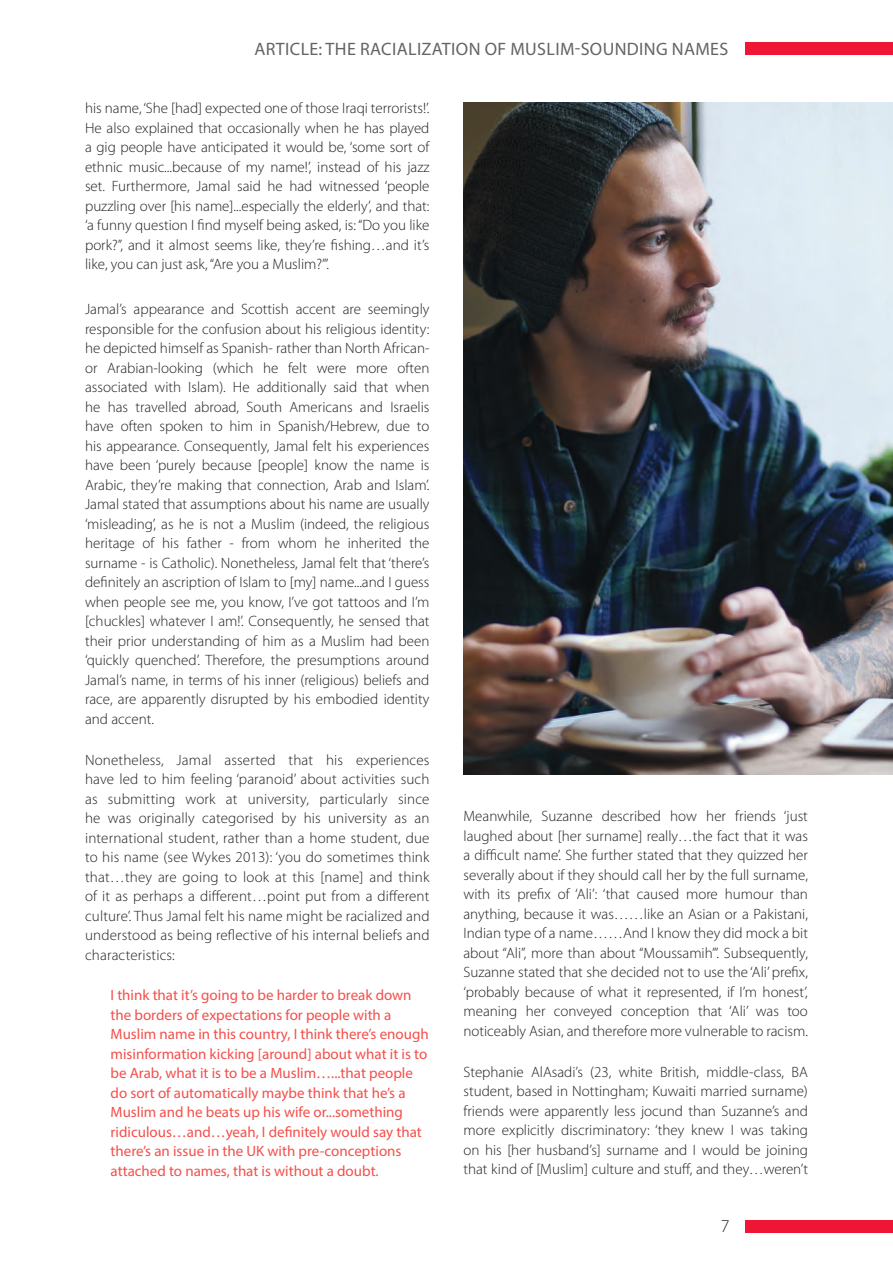
<style>
.page{position:relative;width:893px;height:1263px;background:#fff}
.page>*{position:absolute;margin:0;border:0;box-sizing:border-box;transform-origin:0 0}
.t1{font:18px "Myriad Pro";letter-spacing:.02em;color:#656365}
.t2{font:300 18px "Myriad Pro";color:#241f1f}
.t3{font:300 15px/19.5px "Myriad Pro";color:#241f1f;text-align:justify}
.t4{font:15px/19.5px "Myriad Pro";color:#f44f4b}
</style>
<div class="page">
<div style="left:746px;top:1220px;width:147px;height:13px;background:#ef1635"></div>
<div style="left:746px;top:43px;width:147px;height:12px;background:#ef1635"></div>
<img style="left:463px;top:102px;width:430px;height:673px">
<p class="t1" style="left:254px;top:38px;width:475px">ARTICLE: THE RACIALIZATION OF MUSLIM-SOUNDING NAMES</p>
<p class="t3" style="left:85px;top:99px;width:346px">his name, ‘She [had] expected one of those Iraqi terrorists!’.<br>He also explained that occasionally when he has played a gig people have anticipated it would be, ‘some sort of ethnic music...because of my name!’, instead of his jazz set. Furthermore, Jamal said he had witnessed ‘people puzzling over [his name]...especially the elderly’, and that: ‘a funny question I find myself being asked, is: “Do you like pork?”, and it almost seems like, they’re fishing…and it’s like, you can just ask, “Are you a Muslim?”’.</p>
<p class="t3" style="left:85px;top:300px;width:346px">Jamal’s appearance and Scottish accent are seemingly responsible for the confusion about his religious identity: he depicted himself as Spanish- rather than North African&shy;or Arabian-looking (which he felt were more often associated with Islam). He additionally said that when he has travelled abroad, South Americans and Israelis have often spoken to him in Spanish/Hebrew, due to his appearance. Consequently, Jamal felt his experiences have been ‘purely because [people] know the name is Arabic, they’re making that connection, Arab and Islam’.<br>Jamal stated that assumptions about his name are usually ‘misleading’, as he is not a Muslim (indeed, the religious heritage of his father - from whom he inherited the surname - is Catholic). Nonetheless, Jamal felt that ‘there’s definitely an ascription of Islam to [my] name...and I guess when people see me, you know, I’ve got tattoos and I’m [chuckles] whatever I am!’. Consequently, he sensed that their prior understanding of him as a Muslim had been ‘quickly quenched’. Therefore, the presumptions around Jamal’s name, in terms of his inner (religious) beliefs and race, are apparently disrupted by his embodied identity and accent.</p>
<p class="t3" style="left:85px;top:750px;width:346px">Nonetheless, Jamal asserted that his experiences have led to him feeling ‘paranoid’ about activities such as submitting work at university, particularly since he was originally categorised by his university as an international student, rather than a home student, due to his name (see Wykes 2013): ‘you do sometimes think that…they are going to look at this [name] and think of it as perhaps a different…point put from a different culture’. Thus Jamal felt his name might be racialized and understood as being reflective of his internal beliefs and characteristics:</p>
<p class="t4" style="left:111px;top:985px;width:320px">I think that it’s going to be harder to break down the borders of expectations for people with a Muslim name in this country, I think there’s enough misinformation kicking [around] about what it is to be Arab, what it is to be a Muslim…...that people do sort of automatically maybe think that he’s a Muslim and he beats up his wife or...something ridiculous…and…yeah, I definitely would say that there’s an issue in the UK with pre-conceptions attached to names, that is without a doubt.</p>
<p class="t3" style="left:463px;top:807px;width:346px">Meanwhile, Suzanne described how her friends ‘just laughed about [her surname] really…the fact that it was a difficult name’. She further stated that they quizzed her severally about if they should call her by the full surname, with its prefix of ‘Ali’: ‘that caused more humour than anything, because it was……like an Asian or a Pakistani, Indian type of a name……And I know they did mock a bit about “Ali”, more than about “Moussamih”’. Subsequently, Suzanne stated that she decided not to use the ‘Ali’ prefix, ‘probably because of what it represented, if I’m honest’, meaning her conveyed conception that ‘Ali’ was too noticeably Asian, and therefore more vulnerable to racism.</p>
<p class="t3" style="left:463px;top:1062px;width:346px">Stephanie AlAsadi’s (23, white British, middle-class, BA student, based in Nottingham; Kuwaiti married surname) friends were apparently less jocund than Suzanne’s and more explicitly discriminatory: ‘they knew I was taking on his [her husband’s] surname and I would be joining that kind of [Muslim] culture and stuff, and they…weren’t</p>
<p class="t2" style="left:721px;top:1216px;width:10px">7</p>
</div>
